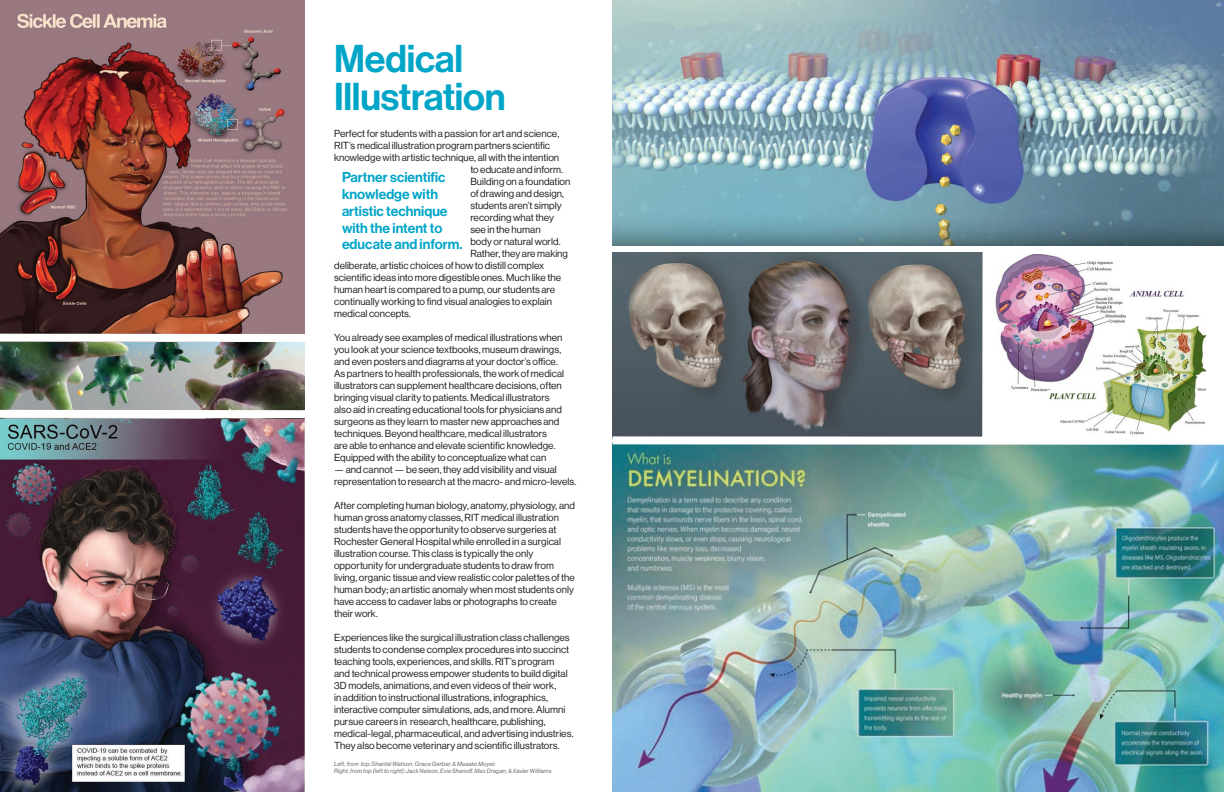
<style>
.page{position:relative;width:1224px;height:792px;background:#fff}
.page>*{position:absolute;margin:0;border:0;box-sizing:border-box;transform-origin:0 0}
.t1{font:38px/38px "N Haas Grotesk DS Pro 65 Md";letter-spacing:-.005em;color:#00a5c8}
.t2{font:14px/16.8px "N Haas Grotesk DS Pro 65 Md";color:#00a5c8}
.t3{font:10px/12px "N Haas Grotesk DS Pro 55 Rg";letter-spacing:.005em;color:#221d1e}
.t4{font:6px "N Haas Grotesk DS Pro 56 It";letter-spacing:.03em;color:#636366}
</style>
<div class="page">
<img style="left:612px;top:449px;width:612px;height:343px">
<svg style="left:612px;top:245px;width:612px;height:204px"></svg>
<img style="left:612px;top:0;width:612px;height:245px">
<img style="left:0;top:0;width:305px;height:792px">
<img style="left:991px;top:254px;width:210px;height:145px">
<div style="left:1092px;top:340px;width:124px;height:89px;background:#fff"></div>
<img style="left:1126px;top:306px;width:79px;height:41px">
<img style="left:1048px;top:390px;width:41px;height:46px">
<img style="left:1089px;top:347px;width:116px;height:89px">
<p class="t1" style="left:334px;top:41px;width:173px">Medical<br>Illustration</p>
<p class="t3" style="left:334px;top:127px;width:227px">Perfect for students with a passion for art and science,</p>
<p class="t3" style="left:334px;top:139px;width:218px">RIT’s medical illustration program partners scientific</p>
<p class="t3" style="left:334px;top:151px;width:227px">knowledge with artistic technique, all with the intention</p>
<p class="t3" style="left:470px;top:163px;width:94px">to educate and inform.</p>
<p class="t3" style="left:470px;top:175px;width:102px">Building on a foundation</p>
<p class="t3" style="left:470px;top:187px;width:95px">of drawing and design,</p>
<p class="t3" style="left:470px;top:199px;width:93px">students aren’t simply</p>
<p class="t3" style="left:470px;top:211px;width:85px">recording what they</p>
<p class="t3" style="left:470px;top:223px;width:72px">see in the human</p>
<p class="t3" style="left:470px;top:235px;width:92px">body or natural world.</p>
<p class="t3" style="left:470px;top:247px;width:99px">Rather, they are making</p>
<p class="t3" style="left:334px;top:259px;width:212px">deliberate, artistic choices of how to distill complex</p>
<p class="t3" style="left:334px;top:271px;width:229px">scientific ideas into more digestible ones. Much like the</p>
<p class="t3" style="left:334px;top:283px;width:223px">human heart is compared to a pump, our students are</p>
<p class="t3" style="left:334px;top:295px;width:220px">continually working to find visual analogies to explain</p>
<p class="t3" style="left:334px;top:307px;width:79px">medical concepts.</p>
<p class="t3" style="left:334px;top:331px;width:232px">You already see examples of medical illustrations when you look at your science textbooks, museum drawings, and even posters and diagrams at your doctor’s office.<br>As partners to health professionals, the work of medical illustrators can supplement healthcare decisions, often bringing visual clarity to patients. Medical illustrators also aid in creating educational tools for physicians and surgeons as they learn to master new approaches and techniques. Beyond healthcare, medical illustrators<br>are able to enhance and elevate scientific knowledge.<br>Equipped with the ability to conceptualize what can</p>
<p class="t3" style="left:334px;top:463px;width:244px">— and cannot — be seen, they add visibility and visual representation to research at the macro- and micro-levels.</p>
<p class="t3" style="left:334px;top:499px;width:243px">After completing human biology, anatomy, physiology, and human gross anatomy classes, RIT medical illustration students have the opportunity to observe surgeries at Rochester General Hospital while enrolled in a surgical illustration course. This class is typically the only opportunity for undergraduate students to draw from living, organic tissue and view realistic color palettes of the human body; an artistic anomaly when most students only have access to cadaver labs or photographs to create their work.</p>
<p class="t3" style="left:334px;top:631px;width:241px">Experiences like the surgical illustration class challenges students to condense complex procedures into succinct teaching tools, experiences, and skills. RIT’s program<br>and technical prowess empower students to build digital 3D models, animations, and even videos of their work,<br>in addition to instructional illustrations, infographics, interactive computer simulations, ads, and more. Alumni pursue careers in research, healthcare, publishing, medical-legal, pharmaceutical, and advertising industries.<br>They also become veterinary and scientific illustrators.</p>
<p class="t2" style="left:342px;top:169px;width:122px">Partner scientific knowledge with artistic technique with the intent to educate and inform.</p>
<p class="t4" style="left:334px;top:760px;width:163px">Left, from top: Shantel Watson, Grace Gerber, &amp; Masako Moyer.</p>
<p class="t4" style="left:334px;top:767px;width:219px">Right, from top (left to right): Jack Nelson, Evie Shanoff, Max Dragan, &amp; Xavier Williams</p>
</div>
